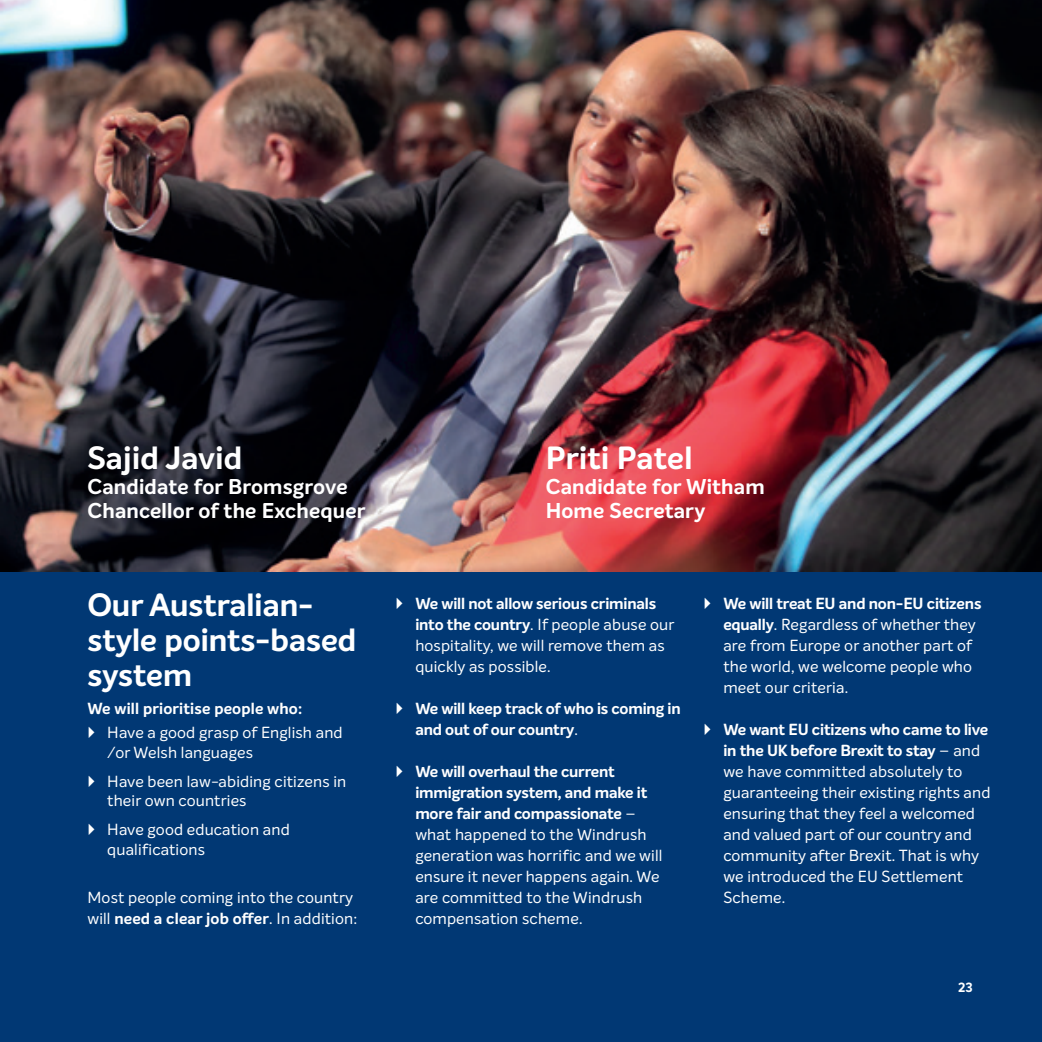
<style>
.page{position:relative;width:1042px;height:1042px;background:#fff}
.page>*{position:absolute;margin:0;border:0;box-sizing:border-box;transform-origin:0 0}
.t1{font:700 31.5px/35px "Intelo";color:#fff}
.t2{font:700 21px/24.5px "Intelo";letter-spacing:.01em;color:#fff}
.t3{font:15.75px/21px "Intelo";letter-spacing:.01em;color:#fff}
.t4{font:700 15.75px/21px "Intelo";letter-spacing:-.01em;color:#fff}
.t5{font:700 15.75px "Intelo";letter-spacing:.01em;color:#fff}
.t6{font:700 14px "Proxima Nova Cond";color:#fff}
.s1{font-weight:700}
.s2{font-weight:400}
</style>
<div class="page">
<div style="left:0;top:564px;width:1042px;height:478px;background:#013874"></div>
<img style="left:0;top:0;width:1042px;height:571px">
<h1 class="t1" style="left:87px;top:441px;width:156px">Sajid Javid</h1>
<h2 class="t2" style="left:87px;top:474px;width:280px">Candidate for Bromsgrove<br>Chancellor of the Exchequer</h2>
<h1 class="t1" style="left:87px;top:588px;width:270px">Our Australian&shy;style points-based system</h1>
<p class="t5" style="left:87px;top:698px;width:217px">We will prioritise people who:</p>
<p class="t3" style="left:107px;top:723px;width:237px;line-height:19.2px">Have a good grasp of English and /or Welsh languages</p>
<p class="t3" style="left:107px;top:771px;width:240px;line-height:19.2px">Have been law-abiding citizens in their own countries</p>
<p class="t3" style="left:107px;top:820px;width:184px;line-height:19.2px">Have good education and qualifications</p>
<p class="t3" style="left:87px;top:887px;width:272px">Most people coming into the country will <span class="s1">need a clear job offer</span>. In addition:</p>
<h1 class="t1" style="left:546px;top:441px;width:148px">Priti Patel</h1>
<h2 class="t2" style="left:546px;top:474px;width:220px">Candidate for Witham<br>Home Secretary</h2>
<p class="t3" style="left:415px;top:593px;width:261px"><span class="s1">We will not allow serious criminals into the country</span>. If people abuse our hospitality, we will remove them as quickly as possible.</p>
<p class="t4" style="left:415px;top:698px;width:267px">We will keep track of who is coming in and out of our country<span class="s2">.</span></p>
<p class="t3" style="left:415px;top:761px;width:249px"><span class="s1">We will overhaul the current immigration system, and make it more fair and compassionate</span> – what happened to the Windrush generation was horrific and we will ensure it never happens again. We are committed to the Windrush compensation scheme.</p>
<p class="t3" style="left:723px;top:593px;width:260px"><span class="s1">We will treat EU and non-EU citizens equally</span>. Regardless of whether they are from Europe or another part of the world, we welcome people who meet our criteria.</p>
<p class="t3" style="left:723px;top:719px;width:269px"><span class="s1">We want EU citizens who came to live in the UK before Brexit to stay</span> – and we have committed absolutely to guaranteeing their existing rights and ensuring that they feel a welcomed and valued part of our country and community after Brexit. That is why we introduced the EU Settlement<br>Scheme.</p>
<p class="t6" style="left:958px;top:977px;width:16px">23</p>
</div>
